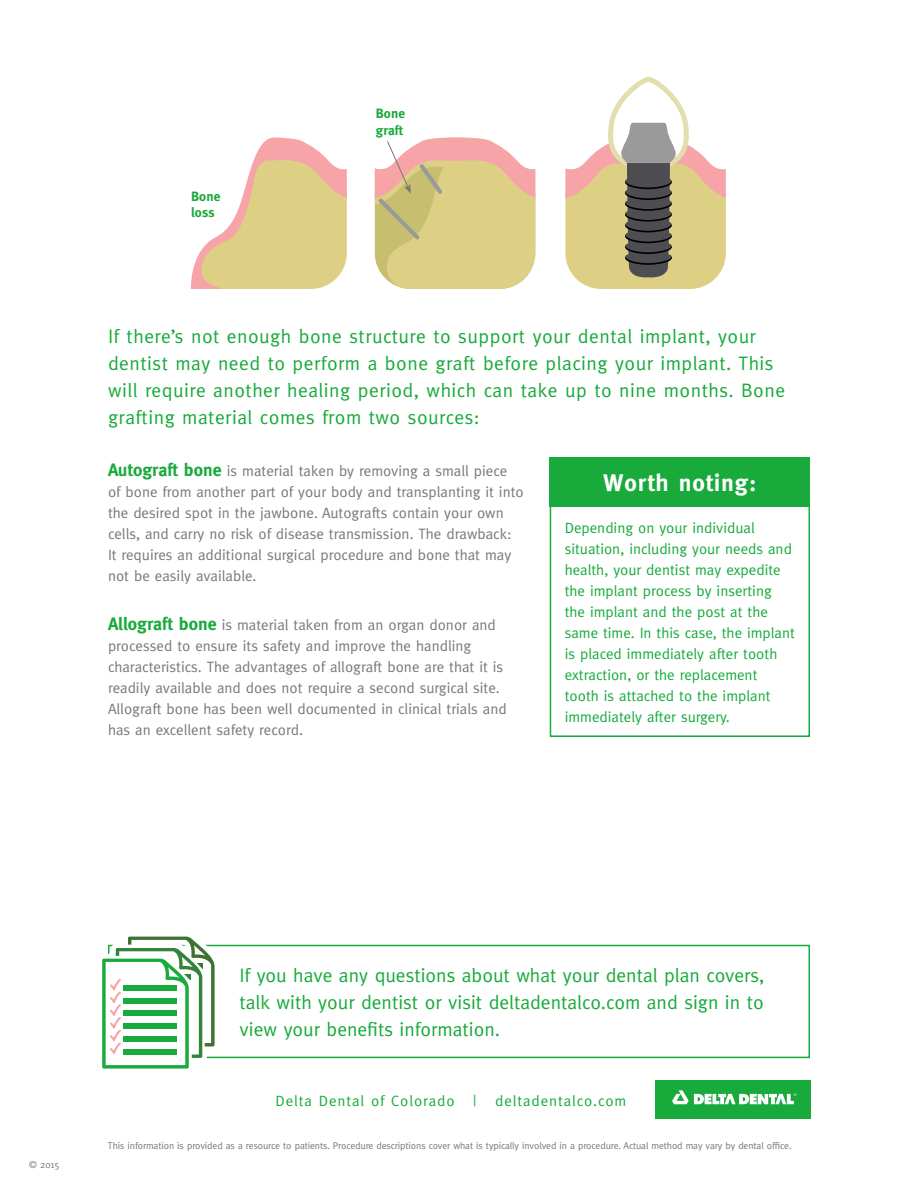
<style>
.page{position:relative;width:918px;height:1188px;background:#fff}
.page>*{position:absolute;margin:0;border:0;box-sizing:border-box;transform-origin:0 0}
.t1{font:700 24px "Meta";letter-spacing:.04em;color:#fff}
.t2{font:19.5px/27px "Meta";letter-spacing:.025em;color:#18aa3b}
.t3{font:15px/21px "Meta";color:#797779}
.t4{font:15px/21px "Meta";color:#18aa3b}
.t5{font:15px "Meta";letter-spacing:.06em;color:#18aa3b}
.t6{font:700 13.5px/16.2px "Meta";letter-spacing:.01em;color:#18aa3b}
.t7{font:9.75px "Meta";letter-spacing:-.01em;color:#797779}
.s1{font-weight:700;font-size:18px;color:#18aa3b}
</style>
<div class="page">
<div style="left:550px;top:457px;width:260px;height:50px;background:#18aa3b"></div>
<div style="left:550px;top:457px;width:260px;height:280px;border:2px solid #18aa3b"></div>
<div style="left:565px;top:160px;width:161px;height:129px;background:#ddd085;border-radius:36px"></div>
<svg style="left:565px;top:76px;width:161px;height:203px"></svg>
<svg style="left:191px;top:138px;width:156px;height:151px"></svg>
<svg style="left:375px;top:137px;width:160px;height:152px;background:#dfca93"></svg>
<div style="left:655px;top:1080px;width:156px;height:38px;background:#18aa3b"></div>
<svg style="left:672px;top:1090px;width:124px;height:14px"></svg>
<div style="left:108px;top:945px;width:702px;height:113px;border:2px solid #18aa3b"></div>
<svg style="left:102px;top:936px;width:117px;height:133px"></svg>
<div style="left:123px;top:1049px;width:54px;height:5px;background:#18aa3b"></div>
<p class="t6" style="left:191px;top:188px;width:31px">Bone loss</p>
<p class="t6" style="left:376px;top:106px;width:31px">Bone graft</p>
<p class="t2" style="left:108px;top:322px;width:679px">If there’s not enough bone structure to support your dental implant, your dentist may need to perform a bone graft before placing your implant. This will require another healing period, which can take up to nine months. Bone grafting material comes from two sources:</p>
<p class="t3" style="left:108px;top:460px;width:417px"><span class="s1">Autograft bone</span> is material taken by removing a small piece<br>of bone from another part of your body and transplanting it into the desired spot in the jawbone. Autografts contain your own cells, and carry no risk of disease transmission. The drawback:<br>It requires an additional surgical procedure and bone that may not be easily available.</p>
<p class="t3" style="left:108px;top:614px;width:400px"><span class="s1">Allograft bone</span> is material taken from an organ donor and processed to ensure its safety and improve the handling characteristics. The advantages of allograft bone are that it is readily available and does not require a second surgical site.<br>Allograft bone has been well documented in clinical trials and has an excellent safety record.</p>
<h1 class="t1" style="left:603px;top:469px;width:155px">Worth noting:</h1>
<p class="t4" style="left:565px;top:517px;width:232px">Depending on your individual situation, including your needs and health, your dentist may expedite the implant process by inserting the implant and the post at the same time. In this case, the implant is placed immediately after tooth extraction, or the replacement tooth is attached to the implant immediately after surgery.</p>
<p class="t7" style="left:29px;top:1159px;width:32px">© 2015</p>
<h2 class="t2" style="left:240px;top:961px;width:526px;text-align:justify">If you have any questions about what your dental plan covers, talk with your dentist or visit deltadentalco.com and sign in to view your benefits information.</h2>
<p class="t5" style="left:276px;top:1092px;width:352px">Delta Dental of Colorado | deltadentalco.com</p>
<p class="t7" style="left:108px;top:1140px;width:685px">This information is provided as a resource to patients. Procedure descriptions cover what is typically involved in a procedure. Actual method may vary by dental office.</p>
</div>
